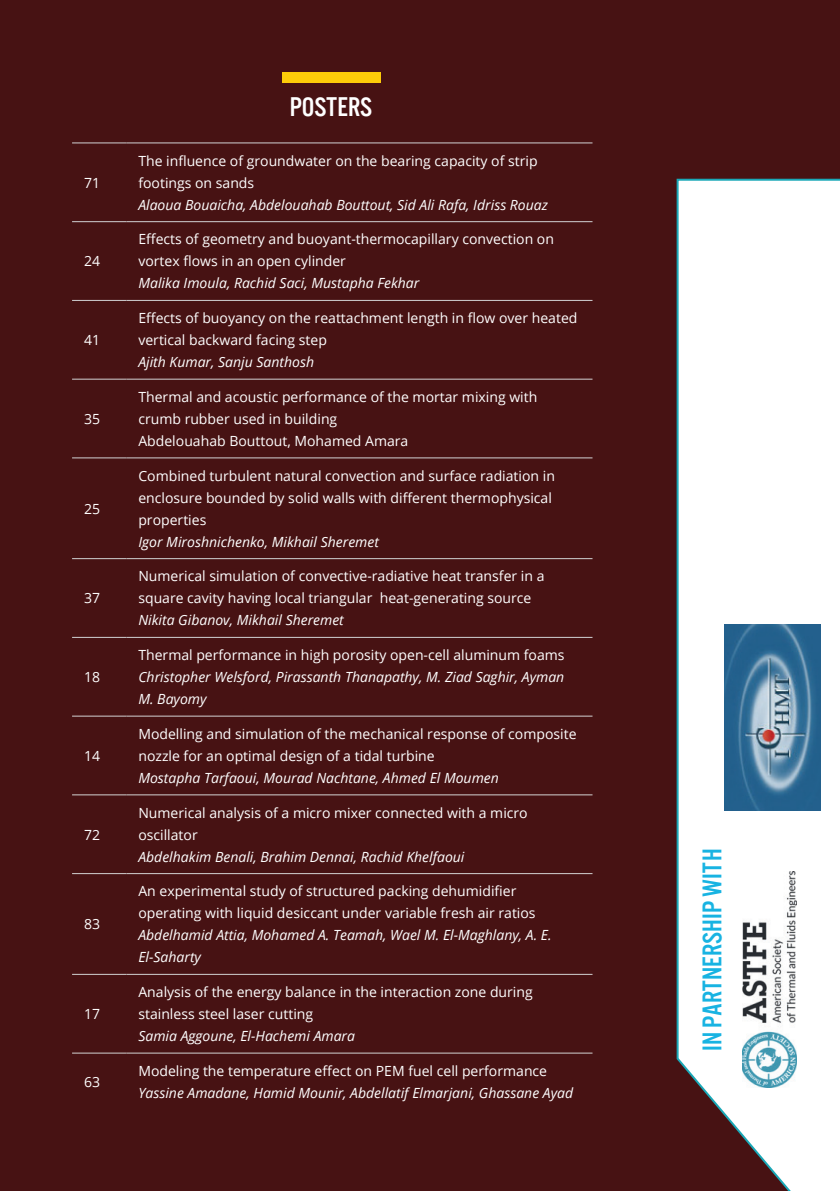
<style>
.page{position:relative;width:840px;height:1191px;background:#fff}
.page>*{position:absolute;margin:0;border:0;box-sizing:border-box;transform-origin:0 0}
.t1{font:28px "U.S.101";color:#18b3e2}
.t2{font:28px "U.S.101";color:#fff}
.t3{font:14px/22px "Open Sans";color:#fff}
.t4{font:italic 14px/22px "Open Sans";color:#fff}
</style>
<div class="page">
<div style="left:0;top:0;width:839px;height:1191px;background:#471213"></div>
<svg style="left:676px;top:178px;width:163px;height:1013px;background:#e4ebec"></svg>
<hr style="left:72px;top:715px;width:54px;height:1px;background:#d3d2d2">
<hr style="left:126px;top:715px;width:466px;height:1px;background:#d3d2d2">
<hr style="left:72px;top:794px;width:54px;height:1px;background:#d3d2d2">
<hr style="left:126px;top:794px;width:466px;height:1px;background:#d3d2d2">
<hr style="left:72px;top:873px;width:54px;height:1px;background:#d3d2d2">
<hr style="left:126px;top:873px;width:466px;height:1px;background:#d3d2d2">
<hr style="left:72px;top:974px;width:54px;height:1px;background:#d3d2d2">
<hr style="left:126px;top:974px;width:466px;height:1px;background:#d3d2d2">
<hr style="left:72px;top:1052px;width:54px;height:1px;background:#d3d2d2">
<hr style="left:126px;top:1052px;width:466px;height:1px;background:#d3d2d2">
<hr style="left:72px;top:142px;width:54px;height:1px;background:#d1d2d4">
<hr style="left:126px;top:142px;width:466px;height:1px;background:#d1d2d4">
<hr style="left:72px;top:221px;width:54px;height:1px;background:#d1d2d4">
<hr style="left:126px;top:221px;width:466px;height:1px;background:#d1d2d4">
<hr style="left:72px;top:300px;width:54px;height:1px;background:#d1d2d4">
<hr style="left:126px;top:300px;width:466px;height:1px;background:#d1d2d4">
<hr style="left:72px;top:379px;width:54px;height:1px;background:#d1d2d4">
<hr style="left:126px;top:379px;width:466px;height:1px;background:#d1d2d4">
<hr style="left:72px;top:457px;width:54px;height:1px;background:#d1d2d4">
<hr style="left:126px;top:457px;width:466px;height:1px;background:#d1d2d4">
<hr style="left:72px;top:558px;width:54px;height:1px;background:#d1d2d4">
<hr style="left:126px;top:558px;width:466px;height:1px;background:#d1d2d4">
<hr style="left:72px;top:637px;width:54px;height:1px;background:#d1d2d4">
<hr style="left:126px;top:637px;width:466px;height:1px;background:#d1d2d4">
<div style="left:281px;top:72px;width:99px;height:11px;background:#fdcc09"></div>
<img style="left:742px;top:871px;width:53px;height:216px">
<img style="left:723px;top:624px;width:97px;height:186px">
<p class="t3" style="left:84px;top:171px;width:18px">71</p>
<p class="t3" style="left:84px;top:250px;width:18px">24</p>
<p class="t3" style="left:84px;top:329px;width:18px">41</p>
<p class="t3" style="left:84px;top:407px;width:18px">35</p>
<p class="t3" style="left:84px;top:497px;width:18px">25</p>
<p class="t3" style="left:84px;top:587px;width:18px">37</p>
<p class="t3" style="left:84px;top:665px;width:18px">18</p>
<p class="t3" style="left:84px;top:744px;width:18px">14</p>
<p class="t3" style="left:84px;top:823px;width:18px">72</p>
<p class="t3" style="left:84px;top:913px;width:18px">83</p>
<p class="t3" style="left:84px;top:1002px;width:18px">17</p>
<p class="t3" style="left:84px;top:1070px;width:18px">63</p>
<h1 class="t2" style="left:289px;top:92px;width:84px">POSTERS</h1>
<p class="t3" style="left:138px;top:149px;width:400px">The influence of groundwater on the bearing capacity of strip footings on sands</p>
<p class="t4" style="left:138px;top:193px;width:411px">Alaoua Bouaicha, Abdelouahab Bouttout, Sid Ali Rafa, Idriss Rouaz</p>
<p class="t3" style="left:138px;top:228px;width:417px">Effects of geometry and buoyant-thermocapillary convection on vortex flows in an open cylinder</p>
<p class="t4" style="left:138px;top:272px;width:282px">Malika Imoula, Rachid Saci, Mustapha Fekhar</p>
<p class="t3" style="left:138px;top:307px;width:440px">Effects of buoyancy on the reattachment length in flow over heated vertical backward facing step</p>
<p class="t4" style="left:138px;top:351px;width:177px">Ajith Kumar, Sanju Santhosh</p>
<p class="t3" style="left:138px;top:385px;width:400px">Thermal and acoustic performance of the mortar mixing with crumb rubber used in building<br>Abdelouahab Bouttout, Mohamed Amara</p>
<p class="t3" style="left:138px;top:464px;width:418px">Combined turbulent natural convection and surface radiation in enclosure bounded by solid walls with different thermophysical properties</p>
<p class="t4" style="left:138px;top:530px;width:242px">Igor Miroshnichenko, Mikhail Sheremet</p>
<p class="t3" style="left:138px;top:565px;width:407px">Numerical simulation of convective-radiative heat transfer in a square cavity having local triangular heat-generating source</p>
<p class="t4" style="left:138px;top:609px;width:207px">Nikita Gibanov, Mikhail Sheremet</p>
<p class="t3" style="left:138px;top:643px;width:427px">Thermal performance in high porosity open-cell aluminum foams</p>
<p class="t4" style="left:138px;top:665px;width:427px">Christopher Welsford, Pirassanth Thanapathy, M. Ziad Saghir, Ayman<br>M. Bayomy</p>
<p class="t3" style="left:138px;top:722px;width:439px">Modelling and simulation of the mechanical response of composite nozzle for an optimal design of a tidal turbine</p>
<p class="t4" style="left:138px;top:766px;width:362px">Mostapha Tarfaoui, Mourad Nachtane, Ahmed El Moumen</p>
<p class="t3" style="left:138px;top:801px;width:390px">Numerical analysis of a micro mixer connected with a micro oscillator</p>
<p class="t4" style="left:138px;top:845px;width:327px">Abdelhakim Benali, Brahim Dennai, Rachid Khelfaoui</p>
<p class="t3" style="left:138px;top:880px;width:398px">An experimental study of structured packing dehumidifier operating with liquid desiccant under variable fresh air ratios</p>
<p class="t4" style="left:138px;top:923px;width:414px">Abdelhamid Attia, Mohamed A. Teamah, Wael M. El-Maghlany, A. E.<br>El-Saharty</p>
<p class="t3" style="left:138px;top:980px;width:395px">Analysis of the energy balance in the interaction zone during stainless steel laser cutting</p>
<p class="t4" style="left:138px;top:1024px;width:218px">Samia Aggoune, El-Hachemi Amara</p>
<p class="t3" style="left:138px;top:1059px;width:410px">Modeling the temperature effect on PEM fuel cell performance</p>
<p class="t4" style="left:138px;top:1081px;width:436px">Yassine Amadane, Hamid Mounir, Abdellatif Elmarjani, Ghassane Ayad</p>
<h1 class="t1" style="left:697px;top:1051px;width:204px;rotate:-90deg">IN PARTNERSHIP WITH</h1>
</div>
